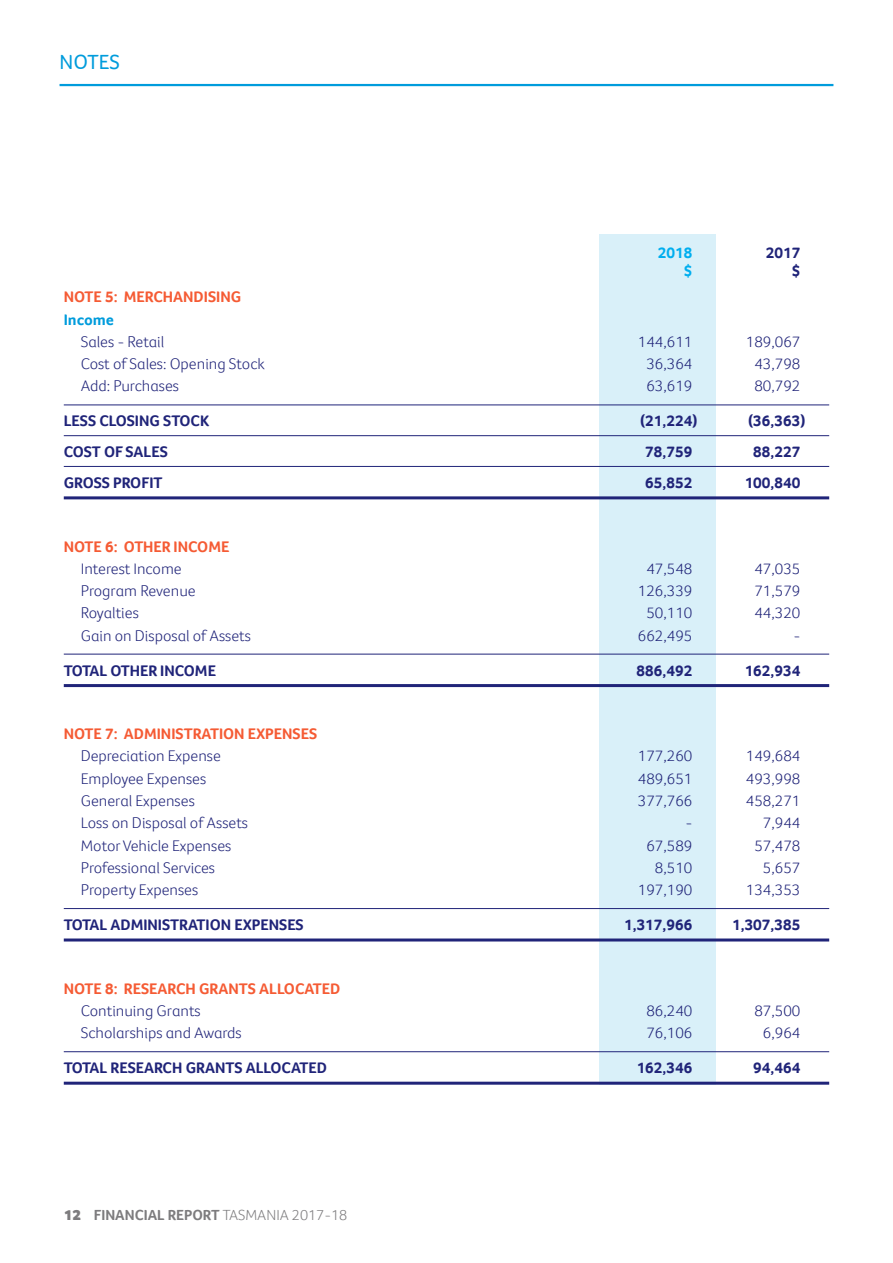
<style>
.page{position:relative;width:893px;height:1263px;background:#fff}
.page>*{position:absolute;margin:0;border:0;box-sizing:border-box;transform-origin:0 0}
.t1{font:21px "Foco CC";color:#009cdc}
.t2{font:300 15.75px "Foco CC";color:#202479}
.t3{font:700 15.75px "Foco CC";color:#202479}
.t4{font:700 15.75px "Foco CC";color:#f55b34}
.t5{font:700 15.75px "Foco CC";color:#009cdc}
.t6{font:700 15.75px "Foco CC";color:#00aeef}
.t7{font:700 15px "Foco CC";color:#7d7c7e}
.s1{font-weight:900}
.s2{font-weight:300}
</style>
<div class="page">
<div style="left:600px;top:234px;width:116px;height:850px;background:#d9f0f9"></div>
<hr style="left:60px;top:84px;width:773px;height:2px;background:#009cdc">
<hr style="left:64px;top:405px;width:765px;height:1px;background:#202479">
<hr style="left:64px;top:435px;width:765px;height:1px;background:#202479">
<hr style="left:64px;top:466px;width:765px;height:1px;background:#202479">
<hr style="left:64px;top:496px;width:765px;height:3px;background:#202479">
<hr style="left:64px;top:654px;width:765px;height:1px;background:#202479">
<hr style="left:64px;top:684px;width:765px;height:3px;background:#202479">
<hr style="left:64px;top:908px;width:765px;height:1px;background:#202479">
<hr style="left:64px;top:938px;width:765px;height:3px;background:#202479">
<hr style="left:64px;top:1051px;width:765px;height:1px;background:#202479">
<hr style="left:64px;top:1082px;width:765px;height:3px;background:#202479">
<h1 class="t1" style="left:60px;top:48px;width:62px">NOTES</h1>
<p class="t6" style="left:658px;top:242px;width:36px">2018</p>
<p class="t3" style="left:766px;top:242px;width:36px">2017</p>
<p class="t6" style="left:684px;top:260px;width:10px">$</p>
<p class="t3" style="left:792px;top:260px;width:10px">$</p>
<p class="t4" style="left:64px;top:287px;width:179px">NOTE 5: MERCHANDISING</p>
<p class="t5" style="left:64px;top:309px;width:52px">Income</p>
<p class="t2" style="left:81px;top:331px;width:85px">Sales - Retail</p>
<p class="t2" style="left:638px;top:331px;width:56px">144,611</p>
<p class="t2" style="left:746px;top:331px;width:56px">189,067</p>
<p class="t2" style="left:81px;top:353px;width:186px">Cost of Sales: Opening Stock</p>
<p class="t2" style="left:646px;top:353px;width:47px">36,364</p>
<p class="t2" style="left:754px;top:353px;width:47px">43,798</p>
<p class="t2" style="left:81px;top:376px;width:100px">Add: Purchases</p>
<p class="t2" style="left:646px;top:376px;width:47px">63,619</p>
<p class="t2" style="left:754px;top:376px;width:47px">80,792</p>
<p class="t3" style="left:64px;top:411px;width:147px">LESS CLOSING STOCK</p>
<p class="t3" style="left:640px;top:411px;width:59px">(21,224)</p>
<p class="t3" style="left:748px;top:411px;width:59px">(36,363)</p>
<p class="t3" style="left:64px;top:441px;width:106px">COST OF SALES</p>
<p class="t3" style="left:645px;top:441px;width:49px">78,759</p>
<p class="t3" style="left:753px;top:441px;width:49px">88,227</p>
<p class="t3" style="left:64px;top:472px;width:100px">GROSS PROFIT</p>
<p class="t3" style="left:645px;top:472px;width:49px">65,852</p>
<p class="t3" style="left:745px;top:472px;width:57px">100,840</p>
<p class="t4" style="left:64px;top:536px;width:167px">NOTE 6: OTHER INCOME</p>
<p class="t2" style="left:81px;top:558px;width:102px">Interest Income</p>
<p class="t2" style="left:646px;top:558px;width:47px">47,548</p>
<p class="t2" style="left:754px;top:558px;width:47px">47,035</p>
<p class="t2" style="left:81px;top:580px;width:116px">Program Revenue</p>
<p class="t2" style="left:638px;top:580px;width:56px">126,339</p>
<p class="t2" style="left:754px;top:580px;width:47px">71,579</p>
<p class="t2" style="left:81px;top:603px;width:60px">Royalties</p>
<p class="t2" style="left:646px;top:603px;width:47px">50,110</p>
<p class="t2" style="left:754px;top:603px;width:47px">44,320</p>
<p class="t2" style="left:81px;top:625px;width:172px">Gain on Disposal of Assets</p>
<p class="t2" style="left:638px;top:625px;width:56px">662,495</p>
<p class="t2" style="left:793px;top:625px;width:8px">-</p>
<p class="t3" style="left:64px;top:660px;width:154px">TOTAL OTHER INCOME</p>
<p class="t3" style="left:637px;top:660px;width:57px">886,492</p>
<p class="t3" style="left:745px;top:660px;width:57px">162,934</p>
<p class="t4" style="left:64px;top:723px;width:255px">NOTE 7: ADMINISTRATION EXPENSES</p>
<p class="t2" style="left:81px;top:746px;width:142px">Depreciation Expense</p>
<p class="t2" style="left:638px;top:746px;width:56px">177,260</p>
<p class="t2" style="left:746px;top:746px;width:56px">149,684</p>
<p class="t2" style="left:81px;top:768px;width:127px">Employee Expenses</p>
<p class="t2" style="left:638px;top:768px;width:56px">489,651</p>
<p class="t2" style="left:746px;top:768px;width:56px">493,998</p>
<p class="t2" style="left:81px;top:790px;width:116px">General Expenses</p>
<p class="t2" style="left:638px;top:790px;width:56px">377,766</p>
<p class="t2" style="left:746px;top:790px;width:56px">458,271</p>
<p class="t2" style="left:81px;top:812px;width:169px">Loss on Disposal of Assets</p>
<p class="t2" style="left:685px;top:812px;width:8px">-</p>
<p class="t2" style="left:763px;top:812px;width:39px">7,944</p>
<p class="t2" style="left:81px;top:835px;width:152px">Motor Vehicle Expenses</p>
<p class="t2" style="left:646px;top:835px;width:47px">67,589</p>
<p class="t2" style="left:754px;top:835px;width:47px">57,478</p>
<p class="t2" style="left:81px;top:857px;width:136px">Professional Services</p>
<p class="t2" style="left:655px;top:857px;width:39px">8,510</p>
<p class="t2" style="left:763px;top:857px;width:39px">5,657</p>
<p class="t2" style="left:81px;top:879px;width:119px">Property Expenses</p>
<p class="t2" style="left:638px;top:879px;width:56px">197,190</p>
<p class="t2" style="left:746px;top:879px;width:56px">134,353</p>
<p class="t3" style="left:64px;top:914px;width:241px">TOTAL ADMINISTRATION EXPENSES</p>
<p class="t3" style="left:624px;top:914px;width:70px">1,317,966</p>
<p class="t3" style="left:732px;top:914px;width:70px">1,307,385</p>
<p class="t4" style="left:64px;top:978px;width:278px">NOTE 8: RESEARCH GRANTS ALLOCATED</p>
<p class="t2" style="left:81px;top:1000px;width:122px">Continuing Grants</p>
<p class="t2" style="left:646px;top:1000px;width:47px">86,240</p>
<p class="t2" style="left:754px;top:1000px;width:47px">87,500</p>
<p class="t2" style="left:81px;top:1022px;width:163px">Scholarships and Awards</p>
<p class="t2" style="left:646px;top:1022px;width:47px">76,106</p>
<p class="t2" style="left:763px;top:1022px;width:39px">6,964</p>
<p class="t3" style="left:64px;top:1057px;width:265px">TOTAL RESEARCH GRANTS ALLOCATED</p>
<p class="t3" style="left:637px;top:1057px;width:57px">162,346</p>
<p class="t3" style="left:753px;top:1057px;width:49px">94,464</p>
<p class="t7" style="left:64px;top:1205px;width:285px"><span class="s1">12</span> FINANCIAL REPORT <span class="s2">TASMANIA 2017-18</span></p>
</div>
